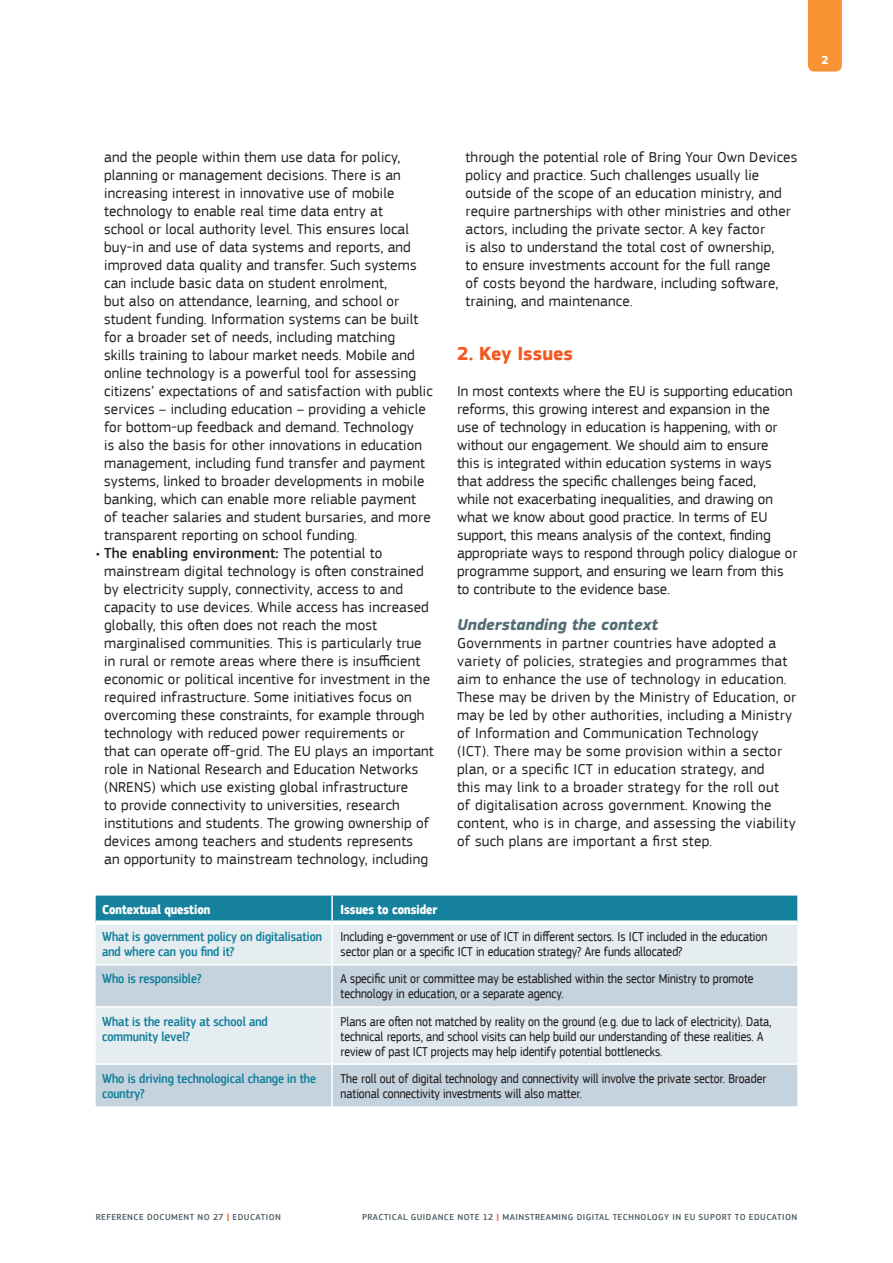
<style>
.page{position:relative;width:893px;height:1263px;background:#fff}
.page>*{position:absolute;margin:0;border:0;box-sizing:border-box;transform-origin:0 0}
.H2{font:700 19.5px "EC Square Sans Pro";color:#f15921}
.t1{font:italic 700 16.5px "EC Square Sans Pro";color:#526d74}
.body{font:15px/18px "EC Square Sans Pro";letter-spacing:.01em;color:#231f20}
.body_no_space_above{font:15px/18px "EC Square Sans Pro";letter-spacing:.02em;color:#231f20}
.Table_body{font:13.5px/15px "EC Square Sans Cond Pro";color:#231f20}
.Table_medium_teal{font:500 13.5px/15px "EC Square Sans Cond Pro";color:#15819c}
.Table_bold{font:700 13.5px "EC Square Sans Cond Pro";color:#fff}
.t2{font:700 12px "EC Square Sans Pro";color:#fff}
.t3{font:500 9px "EC Square Sans Pro";letter-spacing:.05em;color:#4c5c65}
.s1{font-weight:500}
.s2{font-weight:700;color:#f15921}
</style>
<div class="page">
<div style="left:808px;top:0;width:34px;height:72px;background:#f79332"></div>
<div style="left:96px;top:895px;width:701px;height:25px;background:#15819c"></div>
<div style="left:96px;top:925px;width:701px;height:39px;background:#e6edf1"></div>
<svg style="left:96px;top:965px;width:701px;height:141px;background:#d2dde5"></svg>
<hr style="left:96px;top:1006px;width:236px;height:2px;background:#fff">
<hr style="left:332px;top:1006px;width:465px;height:2px;background:#fff">
<hr style="left:96px;top:1063px;width:236px;height:2px;background:#fff">
<hr style="left:332px;top:1063px;width:465px;height:2px;background:#fff">
<hr style="left:331px;top:895px;width:2px;height:25px;background:#fff">
<hr style="left:331px;top:925px;width:2px;height:39px;background:#fff">
<hr style="left:331px;top:965px;width:2px;height:41px;background:#fff">
<hr style="left:331px;top:1008px;width:2px;height:55px;background:#fff">
<hr style="left:331px;top:1065px;width:2px;height:41px;background:#fff">
<p class="t2" style="left:821px;top:53px;width:9px">2</p>
<p class="body" style="left:104px;top:148px;width:330px">and the people within them use data for policy, planning or management decisions. There is an increasing interest in innovative use of mobile technology to enable real time data entry at<br>school or local authority level. This ensures local buy-in and use of data systems and reports, and improved data quality and transfer. Such systems can include basic data on student enrolment,<br>but also on attendance, learning, and school or student funding. Information systems can be built for a broader set of needs, including matching<br>skills training to labour market needs. Mobile and online technology is a powerful tool for assessing citizens’ expectations of and satisfaction with public services – including education – providing a vehicle for bottom-up feedback and demand. Technology<br>is also the basis for other innovations in education management, including fund transfer and payment systems, linked to broader developments in mobile banking, which can enable more reliable payment of teacher salaries and student bursaries, and more transparent reporting on school funding.</p>
<p class="body" style="left:104px;top:544px;width:331px;text-indent:-9px">• <span class="s1">The enabling environment:</span> The potential to mainstream digital technology is often constrained by electricity supply, connectivity, access to and capacity to use devices. While access has increased globally, this often does not reach the most marginalised communities. This is particularly true in rural or remote areas where there is insufficient economic or political incentive for investment in the required infrastructure. Some initiatives focus on overcoming these constraints, for example through technology with reduced power requirements or that can operate off-grid. The EU plays an important role in National Research and Education Networks (NRENS) which use existing global infrastructure<br>to provide connectivity to universities, research institutions and students. The growing ownership of devices among teachers and students represents<br>an opportunity to mainstream technology, including</p>
<p class="body" style="left:466px;top:148px;width:333px">through the potential role of Bring Your Own Devices policy and practice. Such challenges usually lie outside of the scope of an education ministry, and require partnerships with other ministries and other actors, including the private sector. A key factor<br>is also to understand the total cost of ownership,<br>to ensure investments account for the full range<br>of costs beyond the hardware, including software, training, and maintenance.</p>
<p class="H2" style="left:457px;top:342px;width:117px">2. Key Issues</p>
<p class="body" style="left:457px;top:382px;width:342px">In most contexts where the EU is supporting education reforms, this growing interest and expansion in the<br>use of technology in education is happening, with or without our engagement. We should aim to ensure<br>this is integrated within education systems in ways that address the specific challenges being faced,<br>while not exacerbating inequalities, and drawing on what we know about good practice. In terms of EU support, this means analysis of the context, finding appropriate ways to respond through policy dialogue or programme support, and ensuring we learn from this to contribute to the evidence base.</p>
<p class="t1" style="left:457px;top:615px;width:202px">Understanding the context</p>
<p class="body_no_space_above" style="left:457px;top:634px;width:340px">Governments in partner countries have adopted a variety of policies, strategies and programmes that aim to enhance the use of technology in education.<br>These may be driven by the Ministry of Education, or may be led by other authorities, including a Ministry of Information and Communication Technology<br>(ICT). There may be some provision within a sector plan, or a specific ICT in education strategy, and<br>this may link to a broader strategy for the roll out<br>of digitalisation across government. Knowing the content, who is in charge, and assessing the viability of such plans are important a first step.</p>
<p class="Table_bold" style="left:102px;top:901px;width:110px">Contextual question</p>
<p class="Table_bold" style="left:341px;top:901px;width:98px">Issues to consider</p>
<p class="Table_medium_teal" style="left:102px;top:930px;width:222px">What is government policy on digitalisation and where can you find it?</p>
<p class="Table_body" style="left:341px;top:929px;width:428px">Including e-government or use of ICT in different sectors. Is ICT included in the education sector plan or a specific ICT in education strategy? Are funds allocated?</p>
<p class="Table_medium_teal" style="left:102px;top:972px;width:101px">Who is responsible?</p>
<p class="Table_body" style="left:341px;top:972px;width:414px">A specific unit or committee may be established within the sector Ministry to promote technology in education, or a separate agency.</p>
<p class="Table_medium_teal" style="left:102px;top:1014px;width:167px">What is the reality at school and community level?</p>
<p class="Table_body" style="left:341px;top:1014px;width:432px">Plans are often not matched by reality on the ground (e.g. due to lack of electricity). Data, technical reports, and school visits can help build our understanding of these realities. A review of past ICT projects may help identify potential bottlenecks.</p>
<p class="Table_medium_teal" style="left:102px;top:1071px;width:216px">Who is driving technological change in the country?</p>
<p class="Table_body" style="left:341px;top:1071px;width:427px">The roll out of digital technology and connectivity will involve the private sector. Broader national connectivity investments will also matter.</p>
<p class="t3" style="left:96px;top:1212px;width:187px">REFERENCE DOCUMENT NO 27 <span class="s2">|</span> EDUCATION</p>
<p class="t3" style="left:362px;top:1212px;width:437px">PRACTICAL GUIDANCE NOTE 12 <span class="s2">|</span> MAINSTREAMING DIGITAL TECHNOLOGY IN EU SUPORT TO EDUCATION</p>
</div>
